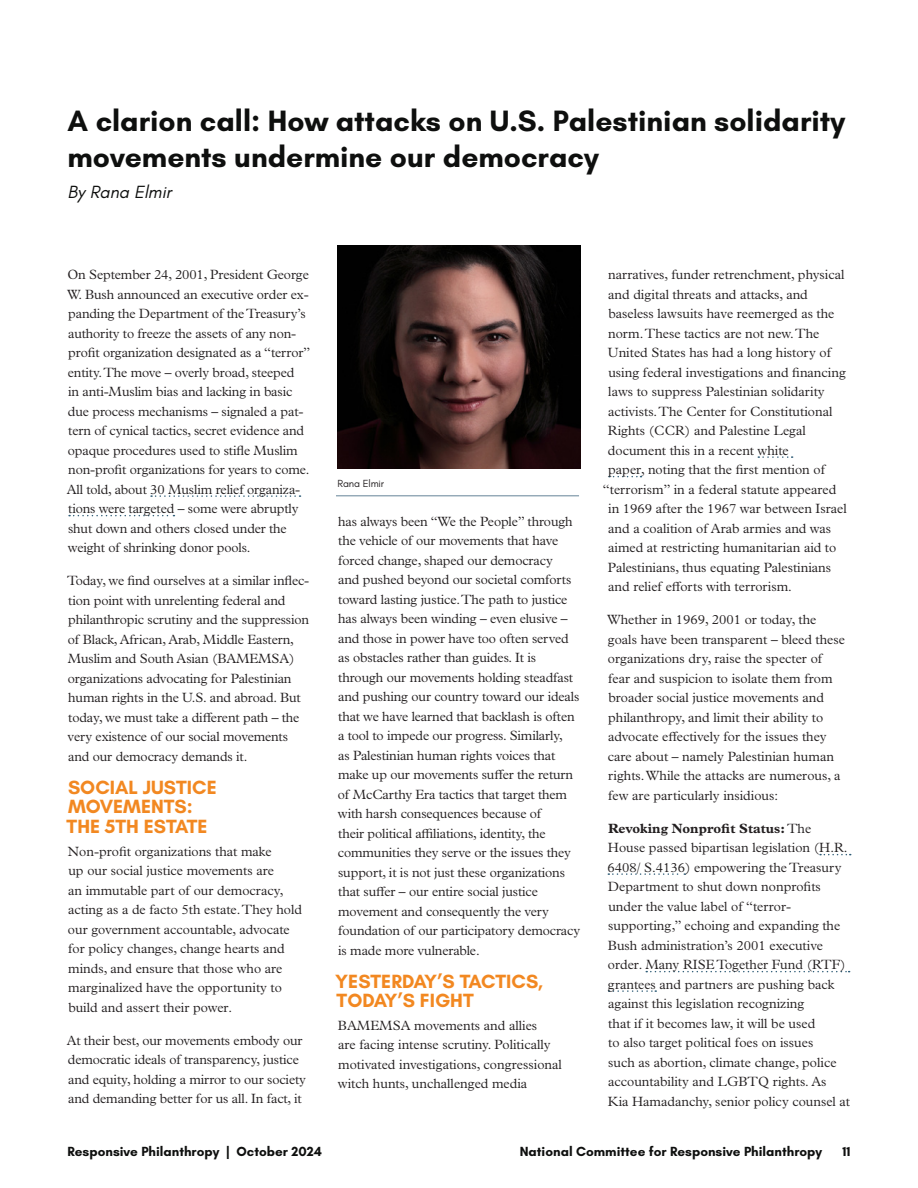
<style>
.page{position:relative;width:918px;height:1188px;background:#fff}
.page>*{position:absolute;margin:0;border:0;box-sizing:border-box;transform-origin:0 0}
.t1{font:700 30px/36px "Glacial Indifference";color:#0e0f0e}
.t2{font:700 19.5px/19.5px "Glacial Indifference";color:#f28821}
.author{font:italic 18px "Glacial Indifference";color:#0e0f0e}
.body{font:300 13.5px/19.5px "Plantin MT Pro";letter-spacing:-.01em;color:#231f20}
.t3{font:700 13.5px "Glacial Indifference";color:#0e0f0e}
.t4{font:10.5px "Glacial Indifference";letter-spacing:-.01em;color:#231f20}
.s1{font-weight:700}
</style>
<div class="page">
<svg style="left:151px;top:495px;width:150px;height:2px"></svg>
<svg style="left:69px;top:515px;width:105px;height:1px"></svg>
<svg style="left:758px;top:456px;width:35px;height:2px"></svg>
<svg style="left:609px;top:476px;width:33px;height:1px"></svg>
<svg style="left:820px;top:854px;width:31px;height:1px"></svg>
<svg style="left:608px;top:873px;width:77px;height:2px"></svg>
<svg style="left:646px;top:971px;width:204px;height:1px"></svg>
<svg style="left:609px;top:990px;width:47px;height:2px"></svg>
<hr style="left:336px;top:495px;width:243px;height:1px;background:#658397">
<img style="left:337px;top:246px;width:243px;height:222px">
<p class="t1" style="left:68px;top:102px;width:779px">A clarion call: How attacks on U.S. Palestinian solidarity movements undermine our democracy</p>
<p class="author" style="left:68px;top:182px;width:105px">By Rana Elmir</p>
<p class="body" style="left:67px;top:265px;width:245px">On September 24, 2001, President George W. Bush announced an executive order ex&shy;panding the Department of the Treasury’s authority to freeze the assets of any non&shy;profit organization designated as a “terror” entity. The move – overly broad, steeped<br>in anti-Muslim bias and lacking in basic due process mechanisms – signaled a pat&shy;tern of cynical tactics, secret evidence and opaque procedures used to stifle Muslim non-profit organizations for years to come.<br>All told, about 30 Muslim relief organiza&shy;tions were targeted – some were abruptly shut down and others closed under the weight of shrinking donor pools.</p>
<p class="body" style="left:67px;top:571px;width:244px">Today, we find ourselves at a similar inflec&shy;tion point with unrelenting federal and philanthropic scrutiny and the suppression of Black, African, Arab, Middle Eastern, Muslim and South Asian (BAMEMSA) organizations advocating for Palestinian human rights in the U.S. and abroad. But today, we must take a different path – the very existence of our social movements and our democracy demands it.</p>
<p class="t2" style="left:67px;top:777px;width:152px">SOCIAL JUSTICE<br>MOVEMENTS:<br>THE 5TH ESTATE</p>
<p class="body" style="left:68px;top:841px;width:236px">Non-profit organizations that make<br>up our social justice movements are<br>an immutable part of our democracy, acting as a de facto 5th estate. They hold our government accountable, advocate for policy changes, change hearts and minds, and ensure that those who are marginalized have the opportunity to build and assert their power.</p>
<p class="body" style="left:67px;top:1030px;width:241px">At their best, our movements embody our democratic ideals of transparency, justice and equity, holding a mirror to our society and demanding better for us all. In fact, it</p>
<p class="t4" style="left:338px;top:477px;width:48px">Rana Elmir</p>
<p class="body" style="left:338px;top:512px;width:244px">has always been “We the People” through the vehicle of our movements that have forced change, shaped our democracy<br>and pushed beyond our societal comforts toward lasting justice. The path to justice has always been winding – even elusive – and those in power have too often served as obstacles rather than guides. It is through our movements holding steadfast and pushing our country toward our ideals that we have learned that backlash is often a tool to impede our progress. Similarly,<br>as Palestinian human rights voices that make up our movements suffer the return of McCarthy Era tactics that target them with harsh consequences because of<br>their political affiliations, identity, the communities they serve or the issues they support, it is not just these organizations that suffer – our entire social justice movement and consequently the very foundation of our participatory democracy is made more vulnerable.</p>
<p class="t2" style="left:335px;top:971px;width:209px">YESTERDAY’S TACTICS,<br>TODAY’S FIGHT</p>
<p class="body" style="left:338px;top:1016px;width:225px">BAMEMSA movements and allies<br>are facing intense scrutiny. Politically motivated investigations, congressional witch hunts, unchallenged media</p>
<p class="body" style="left:608px;top:265px;width:238px">narratives, funder retrenchment, physical</p>
<p class="body" style="left:608px;top:285px;width:201px">and digital threats and attacks, and</p>
<p class="body" style="left:608px;top:304px;width:228px">baseless lawsuits have reemerged as the</p>
<p class="body" style="left:608px;top:324px;width:213px">norm. These tactics are not new. The</p>
<p class="body" style="left:608px;top:343px;width:225px">United States has had a long history of</p>
<p class="body" style="left:608px;top:363px;width:239px">using federal investigations and financing</p>
<p class="body" style="left:608px;top:382px;width:218px">laws to suppress Palestinian solidarity</p>
<p class="body" style="left:608px;top:402px;width:226px">activists. The Center for Constitutional</p>
<p class="body" style="left:608px;top:421px;width:199px">Rights (CCR) and Palestine Legal</p>
<p class="body" style="left:608px;top:441px;width:182px">document this in a recent white</p>
<p class="body" style="left:608px;top:460px;width:218px">paper, noting that the first mention of</p>
<p class="body" style="left:603px;top:480px;width:235px">“terrorism” in a federal statute appeared</p>
<p class="body" style="left:608px;top:499px;width:240px">in 1969 after the 1967 war between Israel</p>
<p class="body" style="left:608px;top:519px;width:225px">and a coalition of Arab armies and was</p>
<p class="body" style="left:608px;top:538px;width:230px">aimed at restricting humanitarian aid to</p>
<p class="body" style="left:608px;top:558px;width:225px">Palestinians, thus equating Palestinians</p>
<p class="body" style="left:608px;top:577px;width:185px">and relief efforts with terrorism.</p>
<p class="body" style="left:607px;top:610px;width:239px">Whether in 1969, 2001 or today, the goals have been transparent – bleed these organizations dry, raise the specter of fear and suspicion to isolate them from broader social justice movements and philanthropy, and limit their ability to advocate effectively for the issues they care about – namely Palestinian human rights. While the attacks are numerous, a few are particularly insidious:</p>
<p class="body" style="left:608px;top:819px;width:244px"><span class="s1">Revoking Nonprofit Status:</span> The House passed bipartisan legislation (H.R.<br>6408/ S.4136) empowering the Treasury Department to shut down nonprofits under the value label of “terror&shy;supporting,” echoing and expanding the Bush administration’s 2001 executive order. Many RISE Together Fund (RTF) grantees and partners are pushing back against this legislation recognizing<br>that if it becomes law, it will be used<br>to also target political foes on issues<br>such as abortion, climate change, police accountability and LGBTQ rights. As<br>Kia Hamadanchy, senior policy counsel at</p>
<p class="t3" style="left:68px;top:1143px;width:256px">Responsive Philanthropy | October 2024</p>
<p class="t3" style="left:520px;top:1143px;width:304px">National Committee for Responsive Philanthropy</p>
<p class="t3" style="left:842px;top:1143px;width:10px">11</p>
</div>
